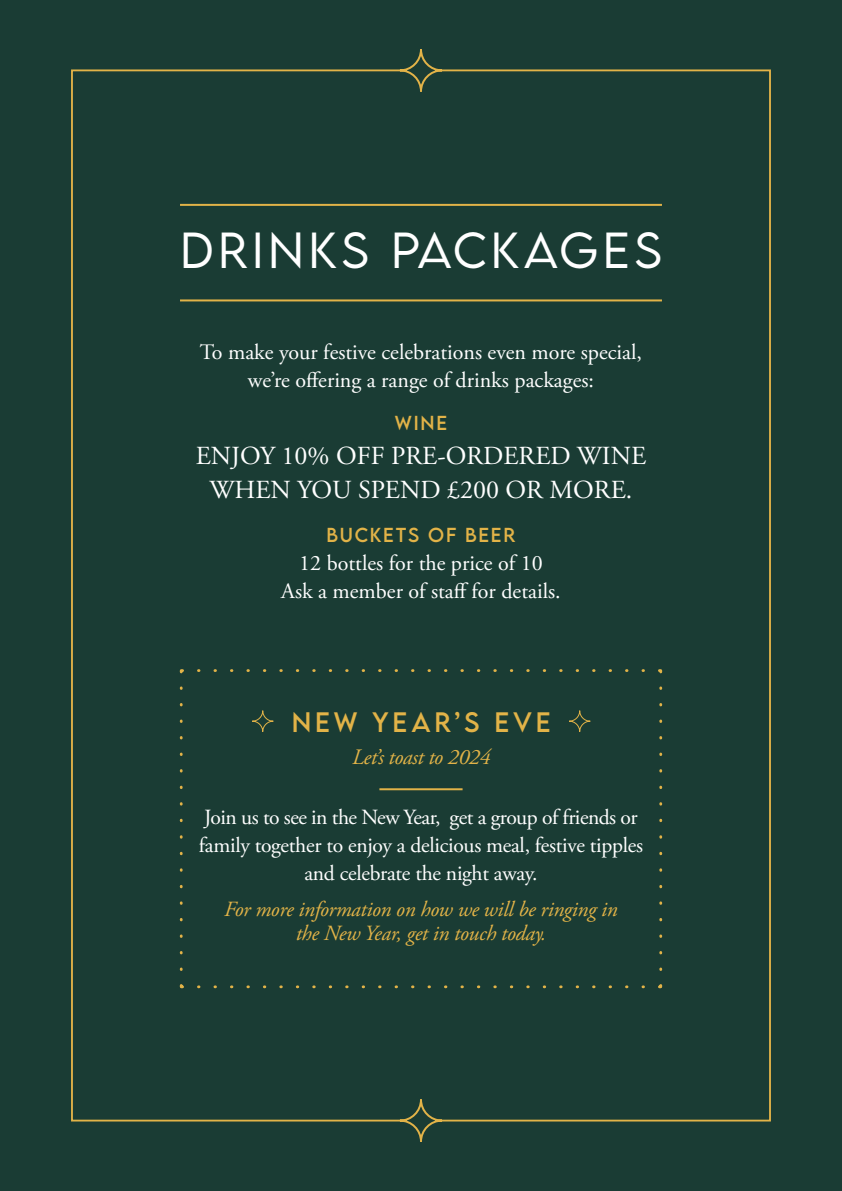
<style>
.page{position:relative;width:842px;height:1191px;background:#1a3c34}
.page>*{position:absolute;margin:0;border:0;box-sizing:border-box;transform-origin:0 0}
.t1{font:300 45px "LEMONMILK";letter-spacing:.1em;color:#fff}
.t2{font:26px/34px "Adobe Garamond Pro";color:#fff;text-align:center}
.t3{font:25px "LEMONMILK";letter-spacing:.15em;color:#e2b348}
.t4{font:22px/28px "Adobe Garamond Pro";color:#fff;text-align:center}
.t5{font:italic 22px "Adobe Garamond Pro";letter-spacing:-.02em;color:#e2b348}
.t6{font:21.6px/28px "Adobe Garamond Pro";letter-spacing:-.015em;color:#fff;text-align:center}
.t7{font:italic 21.6px/24px "Adobe Garamond Pro";letter-spacing:-.015em;color:#e2b348;text-align:center}
.t8{font:18px "LEMONMILK";letter-spacing:.1em;color:#e2b348}
</style>
<div class="page">
<svg style="left:400px;top:49px;width:42px;height:42px"></svg>
<div style="left:399px;top:48px;width:44px;height:44px;border:2px solid #e2b348;border-radius:50%"></div>
<svg style="left:400px;top:1099px;width:42px;height:42px"></svg>
<div style="left:399px;top:1098px;width:44px;height:44px;border:2px solid #e2b348;border-radius:50%"></div>
<hr style="left:180px;top:204px;width:482px;height:2px;background:#e2b348">
<hr style="left:180px;top:299px;width:482px;height:2px;background:#e2b348">
<svg style="left:179px;top:669px;width:484px;height:320px"></svg>
<div style="left:252px;top:710px;width:22px;height:22px;border:1px solid #e2b348;border-radius:50%"></div>
<div style="left:569px;top:710px;width:22px;height:22px;border:1px solid #e2b348;border-radius:50%"></div>
<hr style="left:379px;top:788px;width:84px;height:2px;background:#e2b348">
<h1 class="t1" style="left:180px;top:221px;width:483px">DRINKS PACKAGES</h1>
<p class="t4" style="left:200px;top:339px;width:444px">To make your festive celebrations even more special, we’re offering a range of drinks packages:</p>
<p class="t8" style="left:395px;top:411px;width:54px">WINE</p>
<p class="t2" style="left:196px;top:440px;width:452px">ENJOY 10% OFF PRE-ORDERED WINE<br>WHEN YOU SPEND £200 OR MORE.</p>
<p class="t8" style="left:326px;top:523px;width:191px">BUCKETS OF BEER</p>
<p class="t4" style="left:281px;top:549px;width:281px">12 bottles for the price of 10<br>Ask a member of staff for details.</p>
<p class="t3" style="left:292px;top:705px;width:261px">NEW YEAR’S EVE</p>
<p class="t5" style="left:352px;top:743px;width:140px">Let’s toast to 2024</p>
<p class="t6" style="left:199px;top:803px;width:446px">Join us to see in the New Year, get a group of friends or family together to enjoy a delicious meal, festive tipples and celebrate the night away.</p>
<p class="t7" style="left:224px;top:898px;width:395px">For more information on how we will be ringing in the New Year, get in touch today.</p>
</div>
